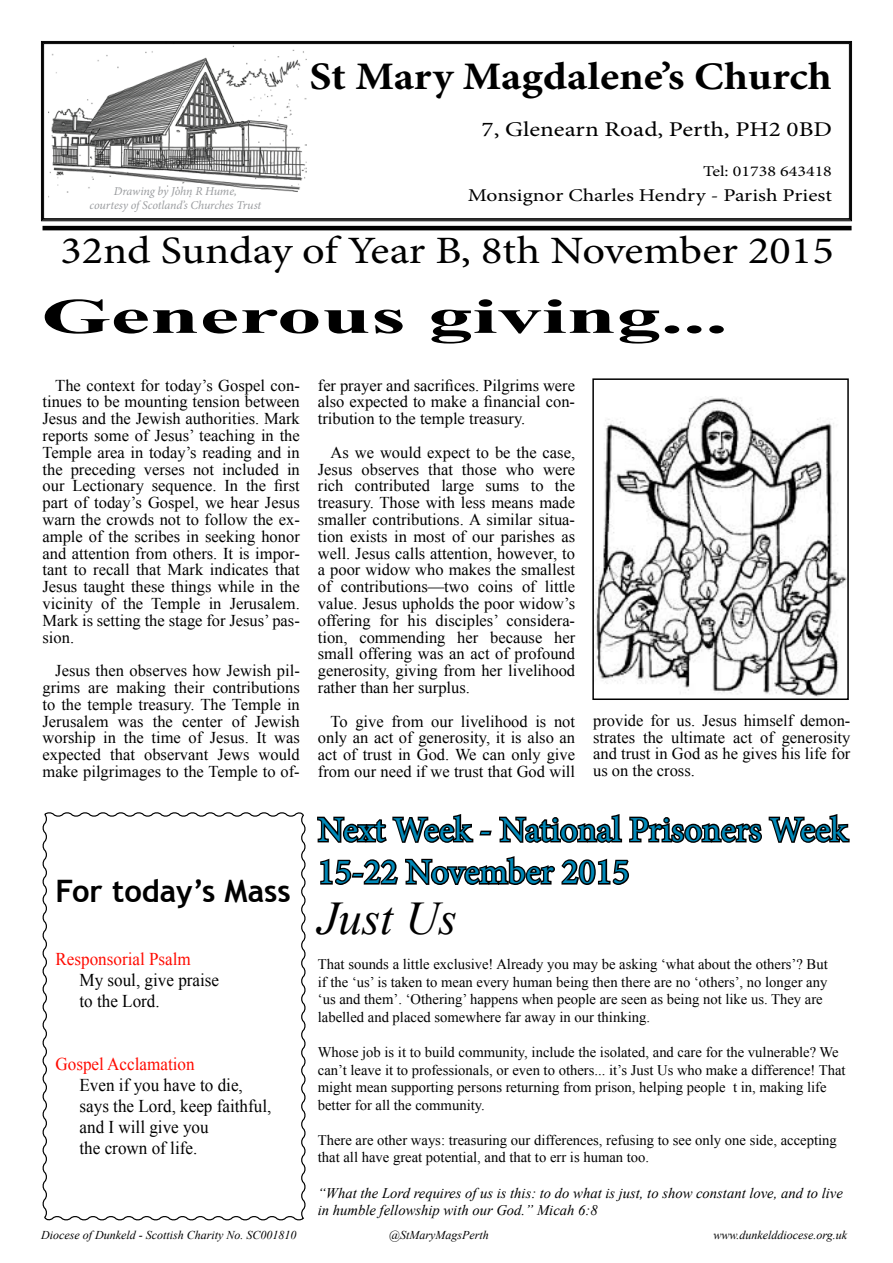
<style>
.page{position:relative;width:893px;height:1263px;background:#fff}
.page>*{position:absolute;margin:0;border:0;box-sizing:border-box;transform-origin:0 0}
.t1{font:700 49.5px "Times New Roman";color:#000;scale:1.8 1}
.t2{font:italic 46.8px "Times New Roman";color:#000}
.t3{font:700 39px "Minion Pro";color:#000;scale:1.12 1}
.t4{font:38.7px "Minion Pro";color:#000;scale:1.15 1}
.t5{font:35.1px/42.2px "Minion Pro";color:#008aba}
.t6{font:700 30.9px "Trebuchet MS";color:#000}
.t7{font:21px "Minion Pro";color:#000;scale:1.2 1}
.t8{font:18px/21px "Times New Roman";color:#000;scale:.95 1}
.t9{font:18px "Minion Pro";letter-spacing:-.005em;color:#000;scale:1.2 1}
.t10{font:18px "Times New Roman";color:#ff0a00;scale:.95 1}
.t11{font:16.5px/16.8px "Times New Roman";color:#000;text-align:justify}
.t12{font:15px "Minion Pro";color:#000;scale:1.2 1}
.t13{font:14.7px/17.5px "Times New Roman";color:#000}
.t14{font:italic 14.7px/17.5px "Times New Roman";color:#000}
.t15{font:italic 12px "Times New Roman";color:#000}
.t16{font:italic 12px/14.4px "Minion Pro";letter-spacing:-.01em;color:#9b9da0;text-align:center}
</style>
<div class="page">
<svg style="left:41px;top:41px;width:811px;height:181px"></svg>
<div style="left:43px;top:43px;width:807px;height:176px;border:1px solid #000"></div>
<svg style="left:42px;top:812px;width:264px;height:409px"></svg>
<hr style="left:43px;top:226px;width:809px;height:4px;background:#000">
<svg style="left:317px;top:814px;width:533px;height:71px"></svg>
<img style="left:595px;top:396px;width:251px;height:301px">
<div style="left:592px;top:378px;width:257px;height:322px;border:2px solid #000"></div>
<p class="t16" style="left:90px;top:184px;width:173px">Drawing by John R Hume,<br>courtesy of Scotland’s Churches Trust</p>
<h3 class="t3" style="left:309px;top:49px;width:468px">St Mary Magdalene’s Church</h3>
<p class="t7" style="left:482px;top:115px;width:293px">7, Glenearn Road, Perth, PH2 0BD</p>
<p class="t12" style="left:703px;top:161px;width:109px">Tel: 01738 643418</p>
<p class="t9" style="left:468px;top:183px;width:305px">Monsignor Charles Hendry - Parish Priest</p>
<h3 class="t4" style="left:60px;top:225px;width:674px">32nd Sunday of Year B, 8th November 2015</h3>
<h1 class="t1" style="left:41px;top:282px;width:383px">Generous giving...</h1>
<p class="t11" style="left:43px;top:376px;width:259px;text-indent:13px">The context for today’s Gospel con&shy;tinues to be mounting tension between Jesus and the Jewish authorities. Mark reports some of Jesus’ teaching in the Temple area in today’s reading and in the preceding verses not included in our Lectionary sequence. In the first part of today’s Gospel, we hear Jesus warn the crowds not to follow the ex&shy;ample of the scribes in seeking honor and attention from others. It is impor&shy;tant to recall that Mark indicates that Jesus taught these things while in the vicinity of the Temple in Jerusalem.<br>Mark is setting the stage for Jesus’ pas&shy;sion.</p>
<p class="t11" style="left:43px;top:662px;width:259px;text-indent:13px">Jesus then observes how Jewish pil&shy;grims are making their contributions to the temple treasury. The Temple in Jerusalem was the center of Jewish worship in the time of Jesus. It was expected that observant Jews would make pilgrimages to the Temple to of-</p>
<p class="t11" style="left:318px;top:376px;width:259px">fer prayer and sacrifices. Pilgrims were also expected to make a financial con&shy;tribution to the temple treasury.</p>
<p class="t11" style="left:318px;top:444px;width:259px;text-indent:13px">As we would expect to be the case, Jesus observes that those who were rich contributed large sums to the treasury. Those with less means made smaller contributions. A similar situa&shy;tion exists in most of our parishes as well. Jesus calls attention, however, to a poor widow who makes the smallest of contributions—two coins of little value. Jesus upholds the poor widow’s offering for his disciples’ considera&shy;tion, commending her because her small offering was an act of profound generosity, giving from her livelihood rather than her surplus.</p>
<p class="t11" style="left:318px;top:712px;width:259px;text-indent:13px">To give from our livelihood is not only an act of generosity, it is also an act of trust in God. We can only give from our need if we trust that God will</p>
<p class="t11" style="left:593px;top:712px;width:259px">provide for us. Jesus himself demon&shy;strates the ultimate act of generosity and trust in God as he gives his life for us on the cross.</p>
<h3 class="t6" style="left:56px;top:871px;width:237px">For today’s Mass</h3>
<p class="t10" style="left:56px;top:946px;width:144px">Responsorial Psalm</p>
<p class="t8" style="left:80px;top:969px;width:148px">My soul, give praise to the Lord.</p>
<p class="t10" style="left:56px;top:1052px;width:148px">Gospel Acclamation</p>
<p class="t8" style="left:80px;top:1074px;width:203px">Even if you have to die, says the Lord, keep faithful, and I will give you<br>the crown of life.</p>
<h3 class="t5" style="left:318px;top:809px;width:531px">Next Week - National Prisoners Week<br>15-22 November 2015</h3>
<h2 class="t2" style="left:318px;top:886px;width:141px">Just Us</h2>
<p class="t13" style="left:318px;top:955px;width:511px">That sounds a little exclusive! Already you may be asking ‘what about the others’? But if the ‘us’ is taken to mean every human being then there are no ‘others’, no longer any ‘us and them’. ‘Othering’ happens when people are seen as being not like us. They are labelled and placed somewhere far away in our thinking.</p>
<p class="t13" style="left:318px;top:1043px;width:529px">Whose job is it to build community, include the isolated, and care for the vulnerable? We can’t leave it to professionals, or even to others... it’s Just Us who make a difference! That might mean supporting persons returning from prison, helping people t in, making life better for all the community.</p>
<p class="t13" style="left:318px;top:1131px;width:520px">There are other ways: treasuring our differences, refusing to see only one side, accepting that all have great potential, and that to err is human too.</p>
<p class="t14" style="left:318px;top:1183px;width:527px">“What the Lord requires of us is this: to do what is just, to show constant love, and to live in humble fellowship with our God.” Micah 6:8</p>
<p class="t15" style="left:41px;top:1226px;width:257px">Diocese of Dunkeld - Scottish Charity No. SC001810</p>
<p class="t15" style="left:389px;top:1226px;width:101px">@StMaryMagsPerth</p>
<p class="t15" style="left:713px;top:1226px;width:135px">www.dunkelddiocese.org.uk</p>
</div>
